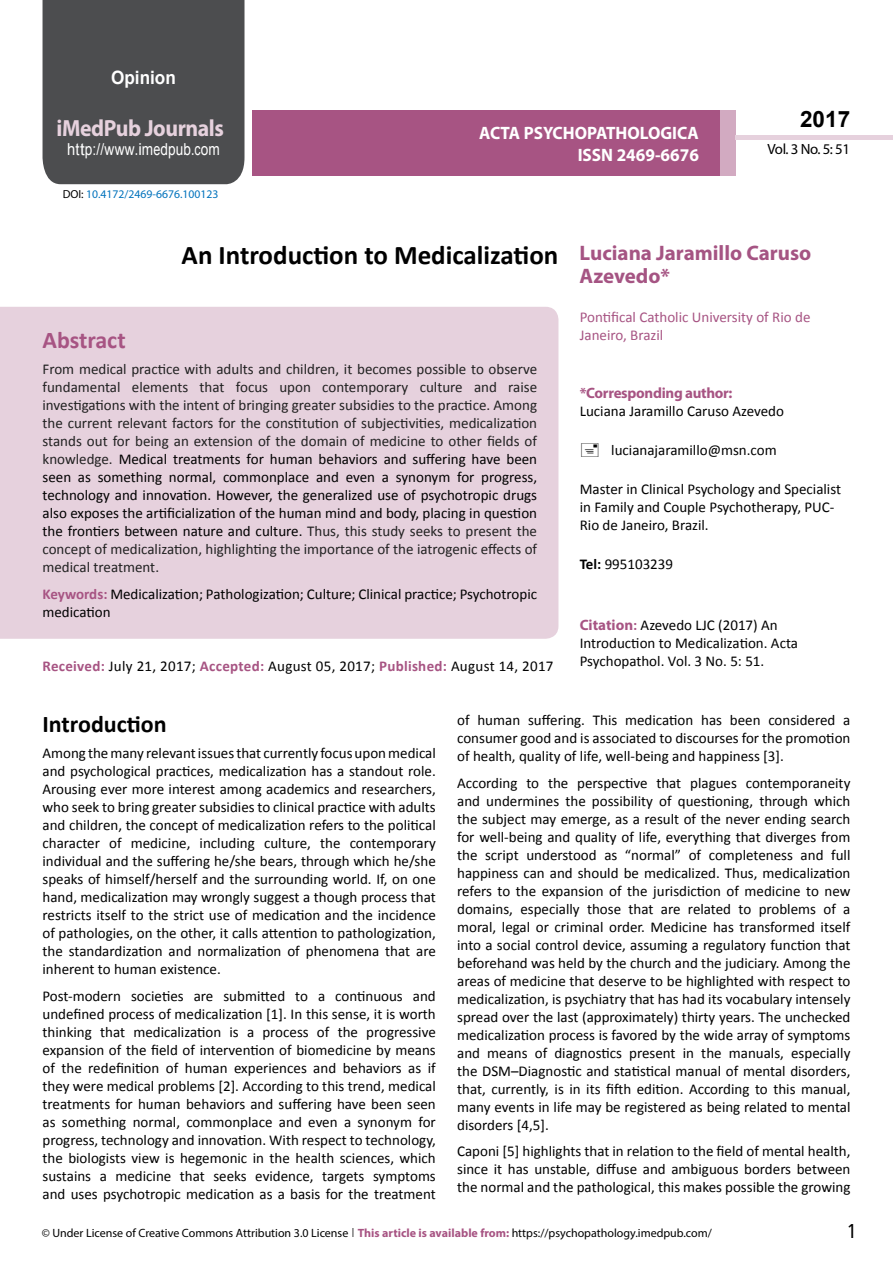
<style>
.page{position:relative;width:893px;height:1263px;background:#fff}
.page>*{position:absolute;margin:0;border:0;box-sizing:border-box;transform-origin:0 0}
.t1{font:700 27px "Calibri";color:#000}
.t2{font:25.5px "Tunga";color:#000}
.t3{font:700 24px "Calibri";color:#000}
.t4{font:700 24px "Calibri";color:#a75483}
.t5{font:700 23.4px "Myriad Pro";letter-spacing:-.02em;color:#e6d1dd;scale:.93 1}
.t6{font:700 22.5px "Arial";color:#000}
.t7{font:700 21px/23.1px "Myriad Pro";color:#a55483}
.t8{font:700 18.45px "Arial";color:#fff;scale:.93 1}
.t9{font:700 18px/21.6px "Myriad Pro";color:#fff;text-align:right;scale:.96 1}
.t10{font:16.5px "Arial";letter-spacing:.01em;color:#fff;scale:.89 1}
.t11{font:15px/18px "Calibri";color:#000;text-align:justify}
.t12{font:15px/18px "Calibri";color:#212121;text-align:justify}
.t13{font:15px "Calibri";letter-spacing:.02em;color:#000}
.t14{font:15px/18px "Calibri";color:#a75483}
.t15{font:700 15px "Myriad Pro";letter-spacing:-.02em;color:#a75483}
.t16{font:14.85px "Myriad Pro";letter-spacing:-.03em;color:#000}
.t17{font:12px "Myriad Pro";color:#000}
.t18{font:11.7px "Myriad Pro";color:#0072bc}
.s1{font-family:"Calibri"}
.s2{color:#000}
.s3{font-weight:700;color:#a75483}
.s4{font-weight:700}
.s5{font-family:"Myriad Pro";font-weight:700;color:#a75483}
.s6{font-family:"Tunga"}
</style>
<div class="page">
<div style="left:252px;top:110px;width:469px;height:66px;background:#a75483"></div>
<div style="left:720px;top:110px;width:16px;height:66px;background:#d2aac1"></div>
<div style="left:43px;top:0;width:201px;height:184px;background:#4c4d4f"></div>
<div style="left:736px;top:135px;width:157px;height:5px;background:#e6d1dd"></div>
<div style="left:0;top:307px;width:558px;height:332px;background:#e6d1dd"></div>
<p class="t8" style="left:111px;top:65px;width:71px">Opinion</p>
<h3 class="t5" style="left:57px;top:113px;width:181px">iMedPub Journals</h3>
<p class="t10" style="left:67px;top:138px;width:173px">http://www<span class="s1">.</span>imedpub<span class="s1">.</span>com</p>
<p class="t18" style="left:63px;top:187px;width:157px"><span class="s2">DOI:</span> 10.4172/2469-6676.100123</p>
<p class="t9" style="left:479px;top:122px;width:230px">ACTA PSYCHOPATHOLOGICA<br>ISSN 2469-6676</p>
<h3 class="t6" style="left:800px;top:104px;width:52px">2017</h3>
<p class="t16" style="left:768px;top:140px;width:84px">Vol. 3 No. 5: 51</p>
<h1 class="t1" style="left:182px;top:238px;width:378px">An Introduction to Medicalization</h1>
<h3 class="t4" style="left:43px;top:324px;width:85px">Abstract</h3>
<p class="t12" style="left:43px;top:360px;width:496px">From medical practice with adults and children, it becomes possible to observe fundamental elements that focus upon contemporary culture and raise investigations with the intent of bringing greater subsidies to the practice. Among the current relevant factors for the constitution of subjectivities, medicalization stands out for being an extension of the domain of medicine to other fields of knowledge. <span class="s2">Medical treatments for human behaviors and suffering have been seen as something normal, commonplace and even a synonym for progress, technology and innovation. However, the generalized use of psychotropic drugs also exposes the artificialization of the human mind and body, placing in question the frontiers between nature and culture.</span> Thus, this study seeks to present the concept of medicalization, highlighting the importance of the iatrogenic effects of medical treatment.</p>
<p class="t11" style="left:43px;top:585px;width:496px"><span class="s3">Keywords:</span> Medicalization; Pathologization; Culture; Clinical practice; Psychotropic medication</p>
<p class="t13" style="left:43px;top:657px;width:513px"><span class="s3">Received:</span> July 21, 2017; <span class="s3">Accepted:</span> August 05, 2017; <span class="s3">Published:</span> August 14, 2017</p>
<h3 class="t7" style="left:580px;top:241px;width:233px">Luciana Jaramillo Caruso<br>Azevedo*</h3>
<p class="t14" style="left:580px;top:308px;width:232px">Pontifical Catholic University of Rio de<br>Janeiro, Brazil</p>
<p class="t15" style="left:580px;top:383px;width:154px">*Corresponding author:</p>
<p class="t11" style="left:580px;top:402px;width:206px">Luciana Jaramillo Caruso Azevedo</p>
<p class="t11" style="left:611px;top:441px;width:167px">lucianajaramillo@msn.com</p>
<p class="t11" style="left:580px;top:480px;width:263px;text-align:left">Master in Clinical Psychology and Specialist in Family and Couple Psychotherapy, PUC-<br>Rio de Janeiro, Brazil.</p>
<p class="t11" style="left:580px;top:555px;width:95px"><span class="s4">Tel:</span> 995103239</p>
<p class="t11" style="left:580px;top:616px;width:220px;text-align:left"><span class="s5">Citation</span><span class="s3">:</span> Azevedo LJC (2017) An<br>Introduction to Medicalization. Acta<br>Psychopathol. Vol. 3 No. 5: 51.</p>
<h3 class="t3" style="left:43px;top:708px;width:126px">Introduction</h3>
<p class="t11" style="left:43px;top:744px;width:395px">Among the many relevant issues that currently focus upon medical and psychological practices, medicalization has a standout role.<br>Arousing ever more interest among academics and researchers, who seek to bring greater subsidies to clinical practice with adults and children, the concept of medicalization refers to the political character of medicine, including culture, the contemporary individual and the suffering he/she bears, through which he/she speaks of himself/herself and the surrounding world. If, on one hand, medicalization may wrongly suggest a though process that restricts itself to the strict use of medication and the incidence of pathologies, on the other, it calls attention to pathologization, the standardization and normalization of phenomena that are inherent to human existence.</p>
<p class="t11" style="left:43px;top:987px;width:395px">Post-modern societies are submitted to a continuous and undefined process of medicalization [1]. In this sense, it is worth thinking that medicalization is a process of the progressive expansion of the field of intervention of biomedicine by means of the redefinition of human experiences and behaviors as if they were medical problems [2]. According to this trend, medical treatments for human behaviors and suffering have been seen as something normal, commonplace and even a synonym for progress, technology and innovation. With respect to technology, the biologists view is hegemonic in the health sciences, which sustains a medicine that seeks evidence, targets symptoms and uses psychotropic medication as a basis for the treatment</p>
<p class="t11" style="left:457px;top:711px;width:395px">of human suffering. This medication has been considered a consumer good and is associated to discourses for the promotion of health, quality of life, well-being and happiness [3].</p>
<p class="t11" style="left:457px;top:774px;width:395px">According to the perspective that plagues contemporaneity and undermines the possibility of questioning, through which the subject may emerge, as a result of the never ending search for well-being and quality of life, everything that diverges from the script understood as “normal” of completeness and full happiness can and should be medicalized. Thus, medicalization refers to the expansion of the jurisdiction of medicine to new domains, especially those that are related to problems of a moral, legal or criminal order. Medicine has transformed itself into a social control device, assuming a regulatory function that beforehand was held by the church and the judiciary. Among the areas of medicine that deserve to be highlighted with respect to medicalization, is psychiatry that has had its vocabulary intensely spread over the last (approximately) thirty years. The unchecked medicalization process is favored by the wide array of symptoms and means of diagnostics present in the manuals, especially the DSM–Diagnostic and statistical manual of mental disorders, that, currently, is in its fifth edition. According to this manual, many events in life may be registered as being related to mental disorders [4,5].</p>
<p class="t11" style="left:457px;top:1142px;width:395px">Caponi [5] highlights that in relation to the field of mental health, since it has unstable, diffuse and ambiguous borders between the normal and the pathological, this makes possible the growing</p>
<p class="t17" style="left:42px;top:1225px;width:672px">© Under License of Creative Commons Attribution 3.0 License <span class="s6">|</span> <span class="s3">This article is available from:</span> https://psychopathology.imedpub.com/</p>
<h2 class="t2" style="left:848px;top:1214px;width:9px">1</h2>
</div>
